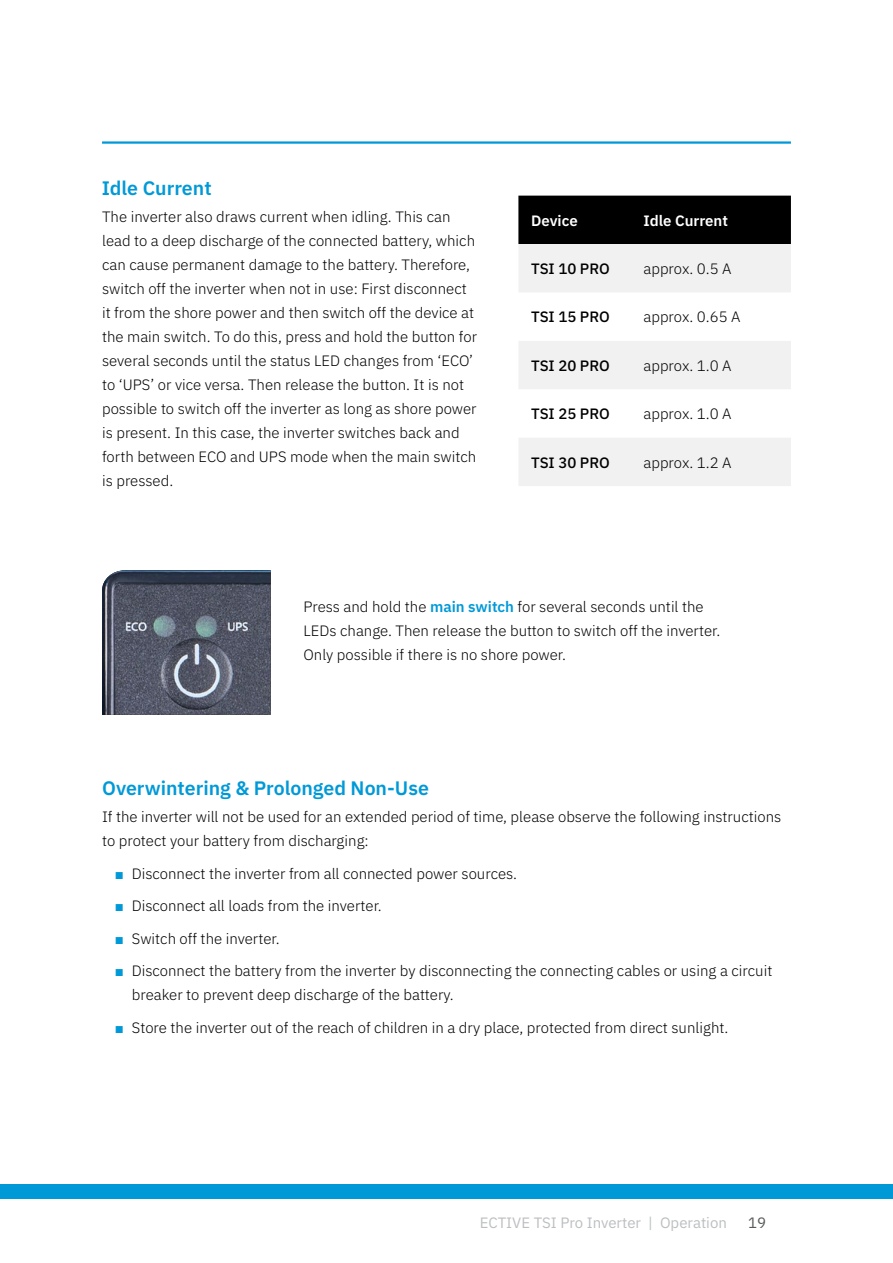
<style>
.page{position:relative;width:893px;height:1263px;background:#fff}
.page>*{position:absolute;margin:0;border:0;box-sizing:border-box;transform-origin:0 0}
.t1{font:600 19.5px "IBM Plex Sans";color:#0099d8}
.t2{font:300 15px/24px "IBM Plex Sans";color:#000}
.t3{font:500 15px "IBM Plex Sans";color:#000}
.t4{font:15px "IBM Plex Sans";color:#bcbec0}
.t5{font:600 15px "IBM Plex Sans";color:#fff}
.t6{font:15px "IBM Plex Sans";color:#58595b}
.s1{font-weight:600;color:#0099d8}
.s2{font-family:"Arial";font-weight:700;color:#0099d8}
</style>
<div class="page">
<div style="left:0;top:1184px;width:893px;height:15px;background:#0099d8"></div>
<hr style="left:102px;top:141px;width:689px;height:3px;background:#0099d8">
<img style="left:102px;top:570px;width:169px;height:145px">
<div style="left:518px;top:196px;width:273px;height:48px;background:#000"></div>
<svg style="left:519px;top:244px;width:272px;height:242px;fill:#f1f1f2"></svg>
<h1 class="t1" style="left:102px;top:173px;width:111px">Idle Current</h1>
<p class="t2" style="left:102px;top:203px;width:376px">The inverter also draws current when idling. This can lead to a deep discharge of the connected battery, which can cause permanent damage to the battery. Therefore, switch off the inverter when not in use: First disconnect it from the shore power and then switch off the device at the main switch. To do this, press and hold the button for several seconds until the status LED changes from ‘ECO’ to ‘UPS’ or vice versa. Then release the button. It is not possible to switch off the inverter as long as shore power is present. In this case, the inverter switches back and forth between ECO and UPS mode when the main switch is pressed.</p>
<p class="t5" style="left:531px;top:209px;width:48px">Device</p>
<p class="t5" style="left:643px;top:209px;width:86px">Idle Current</p>
<p class="t3" style="left:531px;top:257px;width:80px">TSI 10 PRO</p>
<p class="t2" style="left:643px;top:255px;width:90px">approx. 0.5 A</p>
<p class="t3" style="left:531px;top:305px;width:80px">TSI 15 PRO</p>
<p class="t2" style="left:643px;top:304px;width:99px">approx. 0.65 A</p>
<p class="t3" style="left:531px;top:354px;width:80px">TSI 20 PRO</p>
<p class="t2" style="left:643px;top:352px;width:90px">approx. 1.0 A</p>
<p class="t3" style="left:531px;top:402px;width:80px">TSI 25 PRO</p>
<p class="t2" style="left:643px;top:401px;width:90px">approx. 1.0 A</p>
<p class="t3" style="left:531px;top:451px;width:80px">TSI 30 PRO</p>
<p class="t2" style="left:643px;top:449px;width:90px">approx. 1.2 A</p>
<p class="t2" style="left:303px;top:593px;width:418px">Press and hold the <span class="s1">main switch</span> for several seconds until the<br>LEDs change. Then release the button to switch off the inverter.<br>Only possible if there is no shore power.</p>
<h1 class="t1" style="left:102px;top:773px;width:328px">Overwintering &amp; Prolonged Non-Use</h1>
<p class="t2" style="left:102px;top:803px;width:681px">If the inverter will not be used for an extended period of time, please observe the following instructions to protect your battery from discharging:</p>
<p class="t2" style="left:115px;top:860px;width:404px"><span class="s2">■</span> Disconnect the inverter from all connected power sources.</p>
<p class="t2" style="left:115px;top:892px;width:268px"><span class="s2">■</span> Disconnect all loads from the inverter.</p>
<p class="t2" style="left:115px;top:925px;width:166px"><span class="s2">■</span> Switch off the inverter.</p>
<p class="t2" style="left:132px;top:957px;width:642px;text-indent:-17px"><span class="s2">■</span> Disconnect the battery from the inverter by disconnecting the connecting cables or using a circuit breaker to prevent deep discharge of the battery.</p>
<p class="t2" style="left:115px;top:1014px;width:615px"><span class="s2">■</span> Store the inverter out of the reach of children in a dry place, protected from direct sunlight.</p>
<p class="t4" style="left:480px;top:1211px;width:249px">ECTIVE TSI Pro Inverter | Operation</p>
<p class="t6" style="left:748px;top:1211px;width:19px">19</p>
</div>
